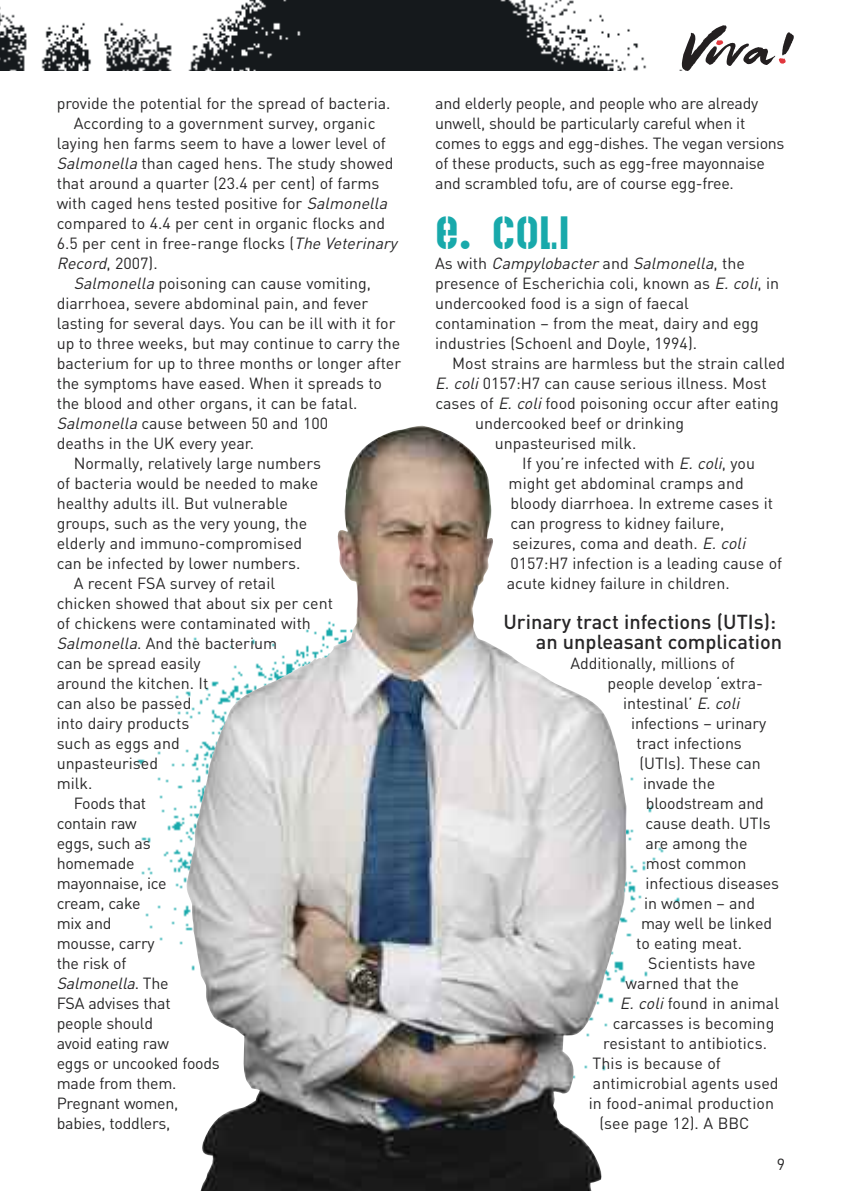
<style>
.page{position:relative;width:842px;height:1191px;background:#fff}
.page>*{position:absolute;margin:0;border:0;box-sizing:border-box;transform-origin:0 0}
.t1{font:36px "Mute Fruit";color:#18a9ab}
.t2{font:500 20px/20px "DIN";color:#272627}
.t3{font:16px/20px "DIN";color:#272627}
.t4{font:italic 16px "DIN";color:#272627}
.s1{font-style:italic}
.s2{font-style:normal}
</style>
<div class="page">
<img style="left:186px;top:425px;width:441px;height:766px">
<img style="left:0;top:2px;width:248px;height:69px">
<img style="left:248px;top:0;width:434px;height:71px">
<svg style="left:682px;top:25px;width:112px;height:46px"></svg>
<p class="t3" style="left:57px;top:94px;width:335px">provide the potential for the spread of bacteria.</p>
<p class="t3" style="left:74px;top:114px;width:303px">According to a government survey, organic</p>
<p class="t3" style="left:57px;top:134px;width:331px">laying hen farms seem to have a lower level of</p>
<p class="t3" style="left:57px;top:154px;width:338px"><span class="s1">Salmonella</span>than caged hens. The study showed</p>
<p class="t3" style="left:57px;top:174px;width:324px">that around a quarter (23.4 per cent) of farms</p>
<p class="t3" style="left:57px;top:194px;width:335px">with caged hens tested positive for <span class="s1">Salmonella</span></p>
<p class="t3" style="left:57px;top:214px;width:330px">compared to 4.4 per cent in organic flocks and</p>
<p class="t3" style="left:57px;top:234px;width:342px">6.5 per cent in free-range flocks (<span class="s1">TheVeterinary</span></p>
<p class="t3" style="left:57px;top:254px;width:102px"><span class="s1">Record</span>, 2007).</p>
<p class="t3" style="left:74px;top:274px;width:299px"><span class="s1">Salmonella</span>poisoning can cause vomiting,</p>
<p class="t3" style="left:57px;top:294px;width:313px">diarrhoea, severe abdominal pain, and fever</p>
<p class="t3" style="left:57px;top:314px;width:340px">lasting for several days. You can be ill with it for</p>
<p class="t3" style="left:57px;top:334px;width:345px">up to three weeks, but may continue to carry the</p>
<p class="t3" style="left:57px;top:354px;width:346px">bacterium for up to three months or longer after</p>
<p class="t3" style="left:57px;top:374px;width:327px">the symptoms have eased. When it spreads to</p>
<p class="t3" style="left:57px;top:394px;width:302px">the blood and other organs, it can be fatal.</p>
<p class="t3" style="left:57px;top:414px;width:273px"><span class="s1">Salmonella</span>cause between 50 and 100</p>
<p class="t3" style="left:57px;top:434px;width:199px">deaths in the UK every year.</p>
<p class="t3" style="left:74px;top:454px;width:249px">Normally, relatively large numbers</p>
<p class="t3" style="left:57px;top:474px;width:263px">of bacteria would be needed to make</p>
<p class="t3" style="left:57px;top:494px;width:233px">healthy adults ill. But vulnerable</p>
<p class="t3" style="left:57px;top:514px;width:252px">groups, such as the very young, the</p>
<p class="t3" style="left:57px;top:534px;width:247px">elderly and immuno-compromised</p>
<p class="t3" style="left:57px;top:554px;width:245px">can be infected by lower numbers.</p>
<p class="t3" style="left:74px;top:574px;width:203px">A recent FSA survey of retail</p>
<p class="t3" style="left:57px;top:594px;width:278px">chicken showed that about six per cent</p>
<p class="t3" style="left:57px;top:614px;width:256px">of chickens were contaminated with</p>
<p class="t3" style="left:57px;top:634px;width:222px"><span class="s1">Salmonella</span>. And the bacterium</p>
<p class="t3" style="left:57px;top:654px;width:146px">can be spread easily</p>
<p class="t3" style="left:57px;top:674px;width:153px">around the kitchen. It</p>
<p class="t3" style="left:57px;top:694px;width:136px">can also be passed</p>
<p class="t3" style="left:57px;top:714px;width:134px">into dairy products</p>
<p class="t3" style="left:57px;top:734px;width:125px">such as eggs and</p>
<p class="t3" style="left:57px;top:754px;width:103px">unpasteurised</p>
<p class="t3" style="left:57px;top:774px;width:37px">milk.</p>
<p class="t3" style="left:74px;top:794px;width:74px">Foods that</p>
<p class="t3" style="left:57px;top:814px;width:82px">contain raw</p>
<p class="t3" style="left:57px;top:834px;width:95px">eggs, such as</p>
<p class="t3" style="left:57px;top:854px;width:79px">homemade</p>
<p class="t3" style="left:57px;top:874px;width:112px">mayonnaise, ice</p>
<p class="t3" style="left:57px;top:894px;width:85px">cream, cake</p>
<p class="t3" style="left:57px;top:914px;width:56px">mix and</p>
<p class="t3" style="left:57px;top:934px;width:99px">mousse, carry</p>
<p class="t3" style="left:57px;top:954px;width:71px">the risk of</p>
<p class="t4" style="left:57px;top:974px;width:113px">Salmonella<span class="s2">. T h e</span></p>
<p class="t3" style="left:57px;top:994px;width:116px">FSA advises that</p>
<p class="t3" style="left:57px;top:1014px;width:98px">people should</p>
<p class="t3" style="left:57px;top:1034px;width:114px">avoid eating raw</p>
<p class="t3" style="left:57px;top:1054px;width:165px">eggs or uncooked foods</p>
<p class="t3" style="left:57px;top:1074px;width:121px">made from them.</p>
<p class="t3" style="left:57px;top:1094px;width:123px">Pregnant women,</p>
<p class="t3" style="left:57px;top:1114px;width:115px">babies, toddlers,</p>
<p class="t3" style="left:435px;top:94px;width:351px">and elderly people, and people who are already unwell, should be particularly careful when it comes to eggs and egg-dishes. The vegan versions of these products, such as egg-free mayonnaise and scrambled tofu, are of course egg-free.</p>
<h1 class="t1" style="left:435px;top:222px;width:136px">E. coli</h1>
<p class="t3" style="left:435px;top:254px;width:345px">As w i t h <span class="s1">Campylobacter</span> a n d <span class="s1">Salmonella</span>, t h e presence of Escherichia coli, known as <span class="s1">E.coli</span>, in undercooked food is a sign of faecal contamination – from the meat, dairy and egg industries (Schoenl and Doyle, 1994).</p>
<p class="t3" style="left:452px;top:354px;width:335px">Most strains are harmless but the strain called</p>
<p class="t3" style="left:435px;top:374px;width:333px"><span class="s1">E.coli</span>0157:H7 can cause serious illness. Most</p>
<p class="t3" style="left:435px;top:394px;width:345px">cases of <span class="s1">E.coli</span>food poisoning occur after eating</p>
<p class="t3" style="left:475px;top:414px;width:210px">undercooked beef or drinking</p>
<p class="t3" style="left:495px;top:434px;width:143px">unpasteurised milk.</p>
<p class="t3" style="left:522px;top:454px;width:234px">If you’re infected with <span class="s1">E.coli</span>, you</p>
<p class="t3" style="left:509px;top:474px;width:237px">might get abdominal cramps and</p>
<p class="t3" style="left:510px;top:494px;width:264px">bloody diarrhoea. In extreme cases it</p>
<p class="t3" style="left:510px;top:514px;width:215px">can progress to kidney failure,</p>
<p class="t3" style="left:512px;top:534px;width:238px">seizures, coma and death. <span class="s1">E.coli</span></p>
<p class="t3" style="left:510px;top:554px;width:273px">0157:H7 infection is a leading cause of</p>
<p class="t3" style="left:507px;top:574px;width:224px">acute kidney failure in children.</p>
<p class="t2" style="left:536px;top:612px;width:248px;text-indent:-32px">Urinary tract infections (UTIs): an unpleasant complication</p>
<p class="t3" style="left:570px;top:654px;width:166px">Additionally, millions of</p>
<p class="t3" style="left:607px;top:674px;width:157px">people develop ‘extra-</p>
<p class="t3" style="left:623px;top:694px;width:121px">intestinal’ <span class="s1">E.coli</span></p>
<p class="t3" style="left:631px;top:714px;width:137px">infections – urinary</p>
<p class="t3" style="left:636px;top:734px;width:107px">tract infections</p>
<p class="t3" style="left:640px;top:754px;width:123px">(UTIs). These can</p>
<p class="t3" style="left:643px;top:774px;width:74px">invade the</p>
<p class="t3" style="left:646px;top:794px;width:120px">bloodstream and</p>
<p class="t3" style="left:645px;top:814px;width:127px">cause death. UTIs</p>
<p class="t3" style="left:645px;top:834px;width:104px">are among the</p>
<p class="t3" style="left:646px;top:854px;width:102px">most common</p>
<p class="t3" style="left:646px;top:874px;width:135px">infectious diseases</p>
<p class="t3" style="left:644px;top:894px;width:112px">in women – and</p>
<p class="t3" style="left:641px;top:914px;width:133px">may well be linked</p>
<p class="t3" style="left:636px;top:934px;width:107px">to eating meat.</p>
<p class="t3" style="left:648px;top:954px;width:109px">Scientists have</p>
<p class="t3" style="left:626px;top:974px;width:115px">warned that the</p>
<p class="t3" style="left:620px;top:994px;width:161px"><span class="s1">E.coli</span>found in animal</p>
<p class="t3" style="left:613px;top:1014px;width:163px">carcasses is becoming</p>
<p class="t3" style="left:603px;top:1034px;width:166px">resistant to antibiotics.</p>
<p class="t3" style="left:593px;top:1054px;width:130px">This is because of</p>
<p class="t3" style="left:593px;top:1074px;width:187px">antimicrobial agents used</p>
<p class="t3" style="left:589px;top:1094px;width:187px">in food-animal production</p>
<p class="t3" style="left:599px;top:1114px;width:151px">(see page 12). A BBC</p>
<p class="t3" style="left:777px;top:1154px;width:10px">9</p>
</div>
